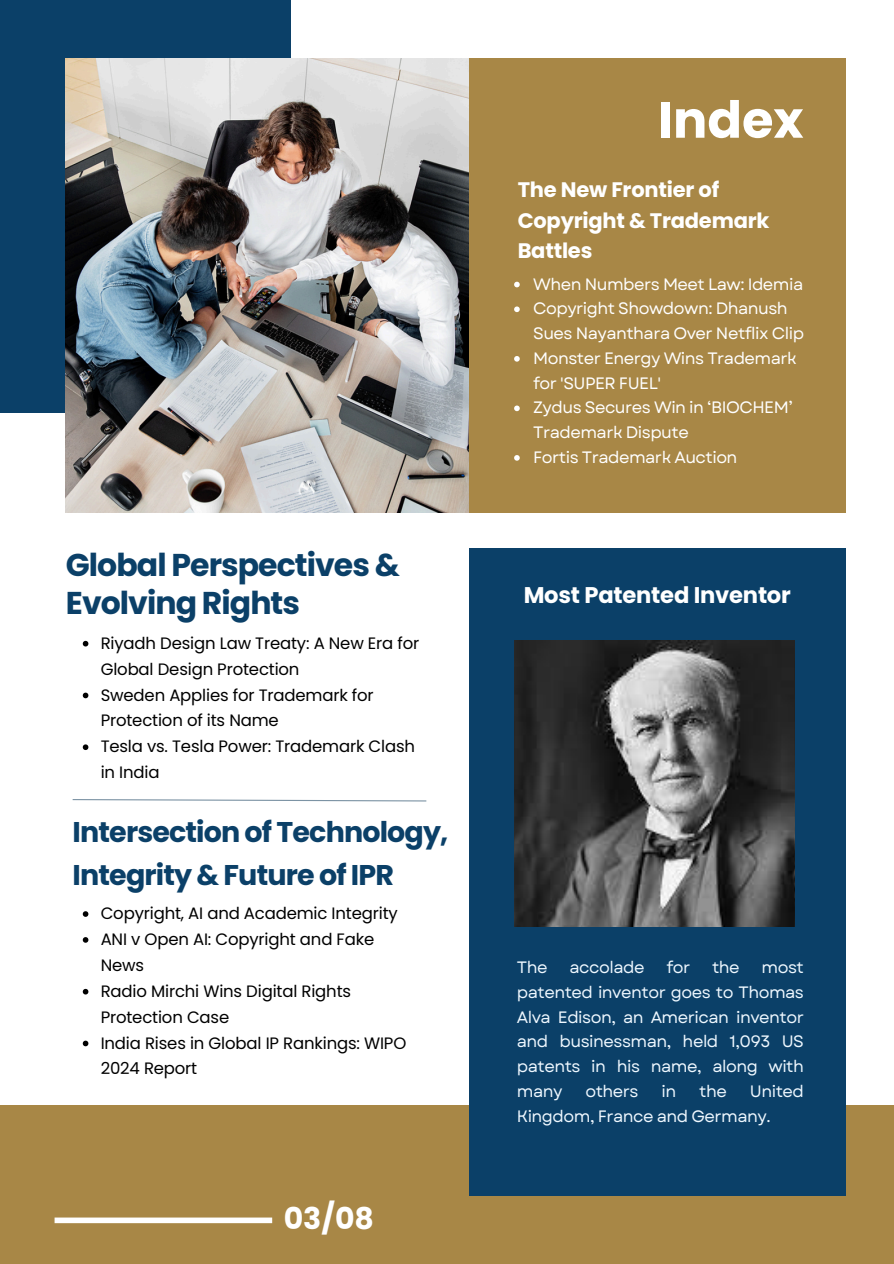
<style>
.page{position:relative;width:894px;height:1264px;background:#fff}
.page>*{position:absolute;margin:0;border:0;box-sizing:border-box;transform-origin:0 0}
.t1{font:700 51px "Poppins";color:#fff}
.t2{font:700 31.5px/37.2px "Poppins";letter-spacing:-.03em;color:#0b4068}
.t3{font:700 30px "Poppins";color:#fff}
.t4{font:700 28.5px/42.8px "Poppins";letter-spacing:-.03em;color:#0b4068}
.t5{font:700 22.65px "Poppins";letter-spacing:-.01em;color:#fff}
.t6{font:700 21px/30.3px "Poppins";letter-spacing:-.01em;color:#fff}
.t7{font:16.5px/25.8px "Poppins";letter-spacing:-.01em;color:#000}
.t8{font:16.5px/24.8px "Garet";letter-spacing:-.03em;color:#fff}
.t9{font:16.5px/24.8px "Garet";letter-spacing:-.03em;color:#eff8ff;text-align:justify}
</style>
<div class="page">
<div style="left:468px;top:58px;width:377px;height:455px;background:#a88746"></div>
<div style="left:0;top:0;width:290px;height:413px;background:#0b4068"></div>
<div style="left:0;top:1104px;width:893px;height:159px;background:#a88746"></div>
<div style="left:468px;top:548px;width:377px;height:648px;background:#0b4068"></div>
<img style="left:514px;top:640px;width:280px;height:286px">
<div style="left:55px;top:1217px;width:217px;height:6px;background:#fff"></div>
<img style="left:66px;top:58px;width:403px;height:455px">
<svg style="left:72px;top:799px;width:355px;height:3px"></svg>
<svg style="left:514px;top:282px;width:5px;height:5px"></svg>
<svg style="left:514px;top:306px;width:5px;height:6px"></svg>
<svg style="left:514px;top:356px;width:5px;height:5px"></svg>
<svg style="left:514px;top:405px;width:5px;height:6px"></svg>
<svg style="left:514px;top:455px;width:5px;height:5px"></svg>
<svg style="left:83px;top:641px;width:5px;height:5px"></svg>
<svg style="left:83px;top:692px;width:5px;height:6px"></svg>
<svg style="left:83px;top:744px;width:5px;height:6px"></svg>
<svg style="left:83px;top:911px;width:5px;height:5px"></svg>
<svg style="left:83px;top:937px;width:5px;height:5px"></svg>
<svg style="left:83px;top:988px;width:5px;height:6px"></svg>
<svg style="left:83px;top:1040px;width:5px;height:6px"></svg>
<p class="t2" style="left:66px;top:547px;width:335px">Global Perspectives &amp;<br>Evolving Rights</p>
<p class="t7" style="left:101px;top:630px;width:320px">Riyadh Design Law Treaty: A New Era for<br>Global Design Protection</p>
<p class="t7" style="left:101px;top:682px;width:274px">Sweden Applies for Trademark for<br>Protection of its Name</p>
<p class="t7" style="left:101px;top:733px;width:316px">Tesla vs. Tesla Power: Trademark Clash in India</p>
<p class="t4" style="left:73px;top:811px;width:377px">Intersection of Technology,<br>Integrity &amp; Future of IPR</p>
<p class="t7" style="left:101px;top:900px;width:298px">Copyright, AI and Academic Integrity</p>
<p class="t7" style="left:101px;top:926px;width:275px">ANI v Open AI: Copyright and Fake<br>News</p>
<h3 class="t7" style="left:101px;top:978px;width:252px">Radio Mirchi Wins Digital Rights<br>Protection Case</h3>
<p class="t7" style="left:101px;top:1029px;width:307px">India Rises in Global IP Rankings: WIPO<br>2024 Report</p>
<p class="t3" style="left:283px;top:1197px;width:92px">03/08</p>
<p class="t1" style="left:657px;top:84px;width:147px">Index</p>
<h1 class="t6" style="left:517px;top:175px;width:253px">The New Frontier of<br>Copyright &amp; Trademark<br>Battles</h1>
<p class="t8" style="left:533px;top:271px;width:271px">When Numbers Meet Law: Idemia</p>
<p class="t8" style="left:533px;top:296px;width:272px">Copyright Showdown: Dhanush<br>Sues Nayanthara Over Netflix Clip</p>
<h3 class="t8" style="left:533px;top:346px;width:265px">Monster Energy Wins Trademark for 'SUPER FUEL'</h3>
<h4 class="t8" style="left:533px;top:395px;width:261px">Zydus Secures Win in ‘BIOCHEM’<br>Trademark Dispute</h4>
<p class="t8" style="left:533px;top:445px;width:206px">Fortis Trademark Auction</p>
<p class="t5" style="left:523px;top:579px;width:268px">Most Patented Inventor</p>
<h4 class="t9" style="left:516px;top:955px;width:32px">The</h4>
<h4 class="t9" style="left:569px;top:955px;width:77px">accolade</h4>
<h4 class="t9" style="left:666px;top:955px;width:25px">for</h4>
<h4 class="t9" style="left:712px;top:955px;width:29px">the</h4>
<h4 class="t9" style="left:516px;top:955px;width:288px;text-indent:245px">most patented inventor goes to Thomas Alva Edison, an American inventor and businessman, held 1,093 US patents in his name, along with many</h4>
<h4 class="t9" style="left:516px;top:1078px;width:288px;text-indent:233px">United<br>Kingdom, France and Germany.</h4>
<h4 class="t9" style="left:585px;top:1078px;width:55px">others</h4>
<h4 class="t9" style="left:661px;top:1078px;width:16px">in</h4>
<h4 class="t9" style="left:699px;top:1078px;width:29px">the</h4>
</div>
